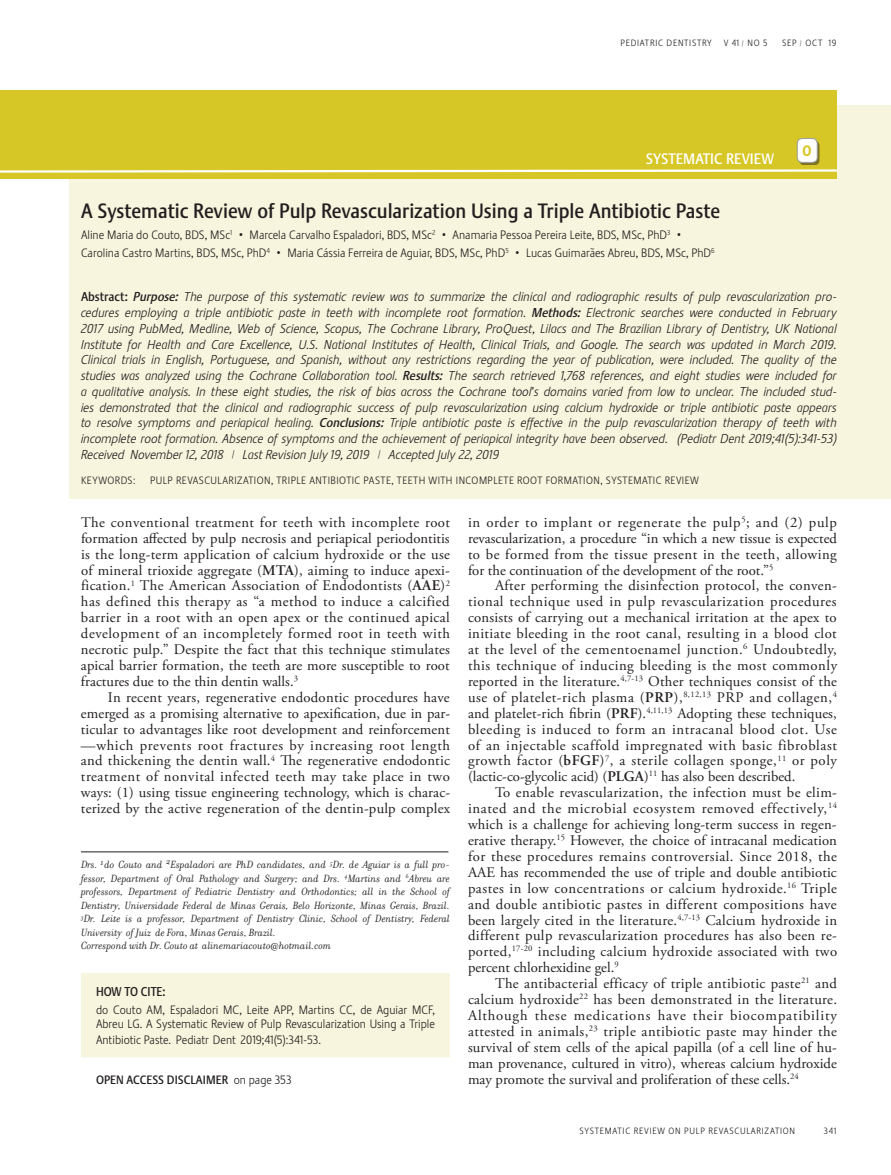
<style>
.page{position:relative;width:891px;height:1175px;background:#fff}
.page>*{position:absolute;margin:0;border:0;box-sizing:border-box;transform-origin:0 0}
.t1{font:500 20.4px "Stalemate LF";color:#231f20}
.t2{font:500 15px "Stalemate LF";color:#fff}
.t3{font:800 15px "Stalemate LF";color:#d7c726;scale:.9 1}
.Body_Text_Indented{font:14.7px/15.9px "Adobe Garamond Pro";color:#231f20;text-align:justify}
.Body_Text_FIRST{font:14.7px/15.9px "Adobe Garamond Pro";color:#231f20;text-align:justify}
.abstract_copy{font:italic 300 12.75px/15.8px "Stalemate LF";color:#231f20;text-align:justify}
.foot_notes{font:500 12.75px "Stalemate LF";color:#231f20;scale:.94 1}
.foot_notes-2{font:300 12px/14.2px "Stalemate LF";color:#231f20}
.foot_notes-3{font:500 12px "Stalemate LF";color:#231f20}
.foot_notes-4{font:italic 11.25px/13.5px "Filosofia";color:#231f20;text-align:justify}
.abstract_copy-2{font:300 10.5px "Stalemate LF";letter-spacing:.04em;color:#231f20}
.t4{font:300 9px "Stalemate LF";letter-spacing:.08em;color:#231f20}
.s1{font-weight:500;font-style:normal}
.s2{font-weight:500}
.s3{font-size:9px}
.s4{font-weight:600}
.s5{font-weight:300}
</style>
<div class="page">
<div style="left:69px;top:105px;width:822px;height:394px;background:#f7f5dd"></div>
<div style="left:0;top:90px;width:837px;height:88px;background:#d7c726"></div>
<svg style="left:0;top:169px;width:837px;height:4px"></svg>
<hr style="left:81px;top:851px;width:367px;height:1px;background:#231f20">
<div style="left:800px;top:141px;width:20px;height:24px;background:#231f20;opacity:.5"></div>
<div style="left:797px;top:138px;width:20px;height:24px;background:#fff;border-radius:5px"></div>
<div style="left:797px;top:138px;width:20px;height:24px;border:1px solid #9d9fa2;border-radius:5px"></div>
<div style="left:82px;top:973px;width:367px;height:83px;background:#f7f5dd"></div>
<div style="left:81px;top:973px;width:369px;height:84px;border:2px solid #f7f5dd"></div>
<p class="t4" style="left:621px;top:38px;width:93px">PEDIATRIC DENTISTRY</p>
<p class="t4" style="left:724px;top:38px;width:45px">V 41 <sup>/</sup> NO 5</p>
<p class="t4" style="left:782px;top:38px;width:56px">SEP <sup>/</sup> OCT 19</p>
<p class="t2" style="left:646px;top:149px;width:130px">SYSTEMATIC REVIEW</p>
<p class="t3" style="left:803px;top:142px;width:12px">O</p>
<p class="t1" style="left:81px;top:199px;width:641px">A Systematic Review of Pulp Revascularization Using a Triple Antibiotic Paste</p>
<p class="foot_notes-2" style="left:81px;top:228px;width:602px">Aline Maria do Couto, BDS, MSc<sup>1</sup> • Marcela Carvalho Espaladori, BDS, MSc<sup>2</sup> • Anamaria Pessoa Pereira Leite, BDS, MSc, PhD<sup>3</sup> •</p>
<p class="foot_notes-2" style="left:81px;top:246px;width:635px">Carolina Castro Martins, BDS, MSc, PhD<sup>4</sup> • Maria Cássia Ferreira de Aguiar, BDS, MSc, PhD<sup>5</sup> • Lucas Guimarães Abreu, BDS, MSc, PhD<sup>6</sup></p>
<p class="abstract_copy" style="left:81px;top:289px;width:758px"><span class="s1">Abstract:</span> <span class="s2">Purpose:</span> The purpose of this systematic review was to summarize the clinical and radiographic results of pulp revascularization pro&shy;cedures employing a triple antibiotic paste in teeth with incomplete root formation. <span class="s2">Methods:</span> Electronic searches were conducted in February 2017 using PubMed, Medline, Web of Science, Scopus, The Cochrane Library, ProQuest, Lilacs and The Brazilian Library of Dentistry, UK National Institute for Health and Care Excellence, U.S. National Institutes of Health, Clinical Trials, and Google. The search was updated in March 2019.<br>Clinical trials in English, Portuguese, and Spanish, without any restrictions regarding the year of publication, were included. The quality of the studies was analyzed using the Cochrane Collaboration tool. <span class="s2">Results:</span> The search retrieved 1,768 references, and eight studies were included for a qualitative analysis. In these eight studies, the risk of bias across the Cochrane tool’s domains varied from low to unclear. The included stud&shy;ies demonstrated that the clinical and radiographic success of pulp revascularization using calcium hydroxide or triple antibiotic paste appears to resolve symptoms and periapical healing. <span class="s2">Conclusions:</span> Triple antibiotic paste is effective in the pulp revascularization therapy of teeth with incomplete root formation. Absence of symptoms and the achievement of periapical integrity have been observed. (Pediatr Dent 2019;41(5):341-53)<br>Received November 12, 2018 <span class="s3">|</span> Last Revision July 19, 2019 <span class="s3">|</span> Accepted July 22, 2019</p>
<p class="abstract_copy-2" style="left:81px;top:474px;width:56px">KEYWORDS:</p>
<p class="abstract_copy-2" style="left:150px;top:474px;width:551px">PULP REVASCULARIZATION, TRIPLE ANTIBIOTIC PASTE, TEETH WITH INCOMPLETE ROOT FORMATION, SYSTEMATIC REVIEW</p>
<p class="Body_Text_FIRST" style="left:81px;top:515px;width:371px">The conventional treatment for teeth with incomplete root formation affected by pulp necrosis and periapical periodontitis is the long-term application of calcium hydroxide or the use of mineral trioxide aggregate (<span class="s4">MTA</span>), aiming to induce apexi&shy;fication.<sup>1</sup> The American Association of Endodontists (<span class="s4">AAE</span>)<sup>2 </sup>has defined this therapy as “a method to induce a calcified barrier in a root with an open apex or the continued apical development of an incompletely formed root in teeth with necrotic pulp.” Despite the fact that this technique stimulates apical barrier formation, the teeth are more susceptible to root fractures due to the thin dentin walls.<sup>3</sup></p>
<p class="Body_Text_Indented" style="left:81px;top:689px;width:371px;text-indent:27px">In recent years, regenerative endodontic procedures have emerged as a promising alternative to apexification, due in par&shy;ticular to advantages like root development and reinforcement —which prevents root fractures by increasing root length and thickening the dentin wall.<sup>4</sup> The regenerative endodontic treatment of nonvital infected teeth may take place in two ways: (1) using tissue engineering technology, which is charac&shy;terized by the active regeneration of the dentin-pulp complex</p>
<p class="foot_notes-4" style="left:81px;top:858px;width:371px">Drs. <sup>1</sup>do Couto and <sup>2</sup>Espaladori are PhD candidates, and <sup>5</sup>Dr. de Aguiar is a full pro&shy;fessor, Department of Oral Pathology and Surgery; and Drs. <sup>4</sup>Martins and <sup>6</sup>Abreu are professors, Department of Pediatric Dentistry and Orthodontics; all in the School of Dentistry, Universidade Federal de Minas Gerais, Belo Horizonte, Minas Gerais, Brazil.<br><sup>3</sup>Dr. Leite is a professor, Department of Dentistry Clinic, School of Dentistry, Federal University of Juiz de Fora, Minas Gerais, Brazil.</p>
<p class="foot_notes-4" style="left:81px;top:939px;width:252px">Correspond with Dr. Couto at alinemariacouto@hotmail.com</p>
<p class="foot_notes" style="left:96px;top:983px;width:75px">HOW TO CITE:</p>
<p class="foot_notes-2" style="left:96px;top:1002px;width:341px">do Couto AM, Espaladori MC, Leite APP, Martins CC, de Aguiar MCF,<br>Abreu LG. A Systematic Review of Pulp Revascularization Using a Triple</p>
<p class="foot_notes-2" style="left:96px;top:1032px;width:226px">Antibiotic Paste. Pediatr Dent 2019;41(5):341-53.</p>
<p class="foot_notes-3" style="left:96px;top:1072px;width:197px">OPEN ACCESS DISCLAIMER <span class="s5">on page 353</span></p>
<p class="Body_Text_Indented" style="left:468px;top:515px;width:371px">in order to implant or regenerate the pulp<sup>5</sup>; and (2) pulp revascularization, a procedure “in which a new tissue is expected to be formed from the tissue present in the teeth, allowing for the continuation of the development of the root.”<sup>5</sup></p>
<p class="Body_Text_Indented" style="left:468px;top:578px;width:371px;text-indent:27px">After performing the disinfection protocol, the conven&shy;tional technique used in pulp revascularization procedures consists of carrying out a mechanical irritation at the apex to initiate bleeding in the root canal, resulting in a blood clot at the level of the cementoenamel junction.<sup>6</sup> Undoubtedly, this technique of inducing bleeding is the most commonly reported in the literature.<sup>4,7-13</sup> Other techniques consist of the use of platelet-rich plasma (<span class="s4">PRP</span>),<sup>8,12,13</sup> PRP and collagen,<sup>4 </sup>and platelet-rich fibrin (<span class="s4">PRF</span>).<sup>4,11,13</sup> Adopting these techniques, bleeding is induced to form an intracanal blood clot. Use of an injectable scaffold impregnated with basic fibroblast growth factor (<span class="s4">bFGF</span>)<sup>7</sup>, a sterile collagen sponge,<sup>11</sup> or poly (lactic-co-glycolic acid) (<span class="s4">PLGA</span>)<sup>11</sup> has also been described.</p>
<p class="Body_Text_Indented" style="left:468px;top:785px;width:371px;text-indent:27px">To enable revascularization, the infection must be elim&shy;inated and the microbial ecosystem removed effectively,<sup>14 </sup>which is a challenge for achieving long-term success in regen&shy;erative therapy.<sup>15</sup> However, the choice of intracanal medication for these procedures remains controversial. Since 2018, the AAE has recommended the use of triple and double antibiotic pastes in low concentrations or calcium hydroxide.<sup>16</sup> Triple and double antibiotic pastes in different compositions have been largely cited in the literature.<sup>4,7-13</sup> Calcium hydroxide in different pulp revascularization procedures has also been re&shy;ported,<sup>17-20</sup> including calcium hydroxide associated with two percent chlorhexidine gel.<sup>9</sup></p>
<p class="Body_Text_Indented" style="left:468px;top:976px;width:371px;text-indent:27px">The antibacterial efficacy of triple antibiotic paste<sup>21</sup> and calcium hydroxide<sup>22</sup> has been demonstrated in the literature.<br>Although these medications have their biocompatibility attested in animals,<sup>23</sup> triple antibiotic paste may hinder the survival of stem cells of the apical papilla (of a cell line of hu&shy;man provenance, cultured in vitro), whereas calcium hydroxide may promote the survival and proliferation of these cells.<sup>24</sup></p>
<p class="t4" style="left:579px;top:1125px;width:217px">SYSTEMATIC REVIEW ON PULP REVASCULARIZATION</p>
<p class="t4" style="left:824px;top:1125px;width:14px">341</p>
</div>
